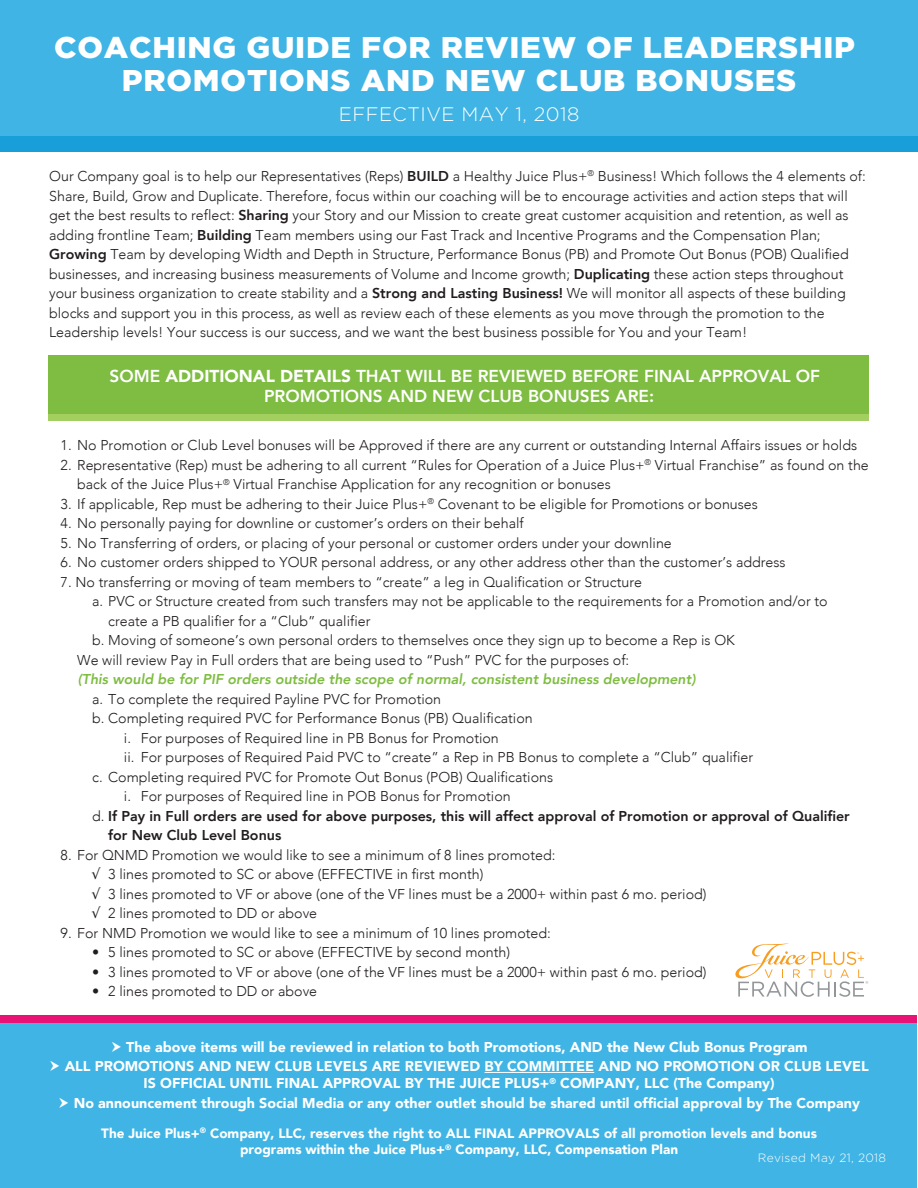
<style>
.page{position:relative;width:918px;height:1188px;background:#fff}
.page>*{position:absolute;margin:0;border:0;box-sizing:border-box;transform-origin:0 0}
.t1{font:900 30px/33px "Gotham";letter-spacing:.025em;color:#fff;text-align:center}
.t2{font:300 19.5px "Gotham";letter-spacing:.025em;color:#fff}
.t3{font:800 17.25px/20.7px "Avenir";color:#fff}
.t4{font:300 14.25px/19.5px "Avenir";color:#211d1e}
.t5{font:900 14.25px/19.5px "Avenir";color:#fff;text-align:center}
.t6{font:800 14.25px "Avenir";color:#211d1e}
.t7{font:italic 800 14.25px "Avenir";color:#7ebd41}
.t8{font:900 13.5px/16.5px "Avenir";color:#fff;text-align:center}
.t9{font:300 12px "Gotham";letter-spacing:.025em;color:#fff}
.s1{font-weight:800}
.s2{font-weight:900}
.s3{font-weight:300}
</style>
<div class="page">
<div style="left:0;top:1018px;width:917px;height:170px;background:#40b4e4"></div>
<div style="left:48px;top:356px;width:820px;height:59px;background:#7ebd41"></div>
<div style="left:48px;top:415px;width:820px;height:6px;background:#a2cf5f"></div>
<div style="left:0;top:0;width:918px;height:148px;background:#40b4e4"></div>
<svg style="left:735px;top:943px;width:133px;height:54px"></svg>
<div style="left:0;top:1015px;width:917px;height:8px;background:#e91275"></div>
<div style="left:0;top:136px;width:918px;height:16px;background:#189fda"></div>
<hr style="left:485px;top:1072px;width:109px;height:1px;background:#fff">
<h1 class="t1" style="left:54px;top:30px;width:803px">COACHING GUIDE FOR REVIEW OF LEADERSHIP<br>PROMOTIONS AND NEW CLUB BONUSES</h1>
<h2 class="t2" style="left:339px;top:103px;width:242px">EFFECTIVE MAY 1, 2018</h2>
<p class="t4" style="left:49px;top:166px;width:818px">Our Company goal is to help our Representatives (Reps) <span class="s1">BUILD</span> a Healthy Juice Plus+<sup>®</sup> Business! Which follows the 4 elements of:<br>Share, Build, Grow and Duplicate. Therefore, focus within our coaching will be to encourage activities and action steps that will get the best results to reflect: <span class="s1">Sharing</span> your Story and our Mission to create great customer acquisition and retention, as well as adding frontline Team; <span class="s1">Building</span> Team members using our Fast Track and Incentive Programs and the Compensation Plan; <span class="s1">Growing</span> Team by developing Width and Depth in Structure, Performance Bonus (PB) and Promote Out Bonus (POB) Qualified businesses, and increasing business measurements of Volume and Income growth; <span class="s1">Duplicating</span> these action steps throughout your business organization to create stability and a <span class="s1">Strong and Lasting Business!</span> We will monitor all aspects of these building blocks and support you in this process, as well as review each of these elements as you move through the promotion to the Leadership levels! Your success is our success, and we want the best business possible for You and your Team!</p>
<p class="t3" style="left:264px;top:365px;width:558px;text-indent:-154px">SOME <span class="s2">ADDITIONAL DETAILS</span> THAT WILL BE REVIEWED BEFORE FINAL APPROVAL OF<br>PROMOTIONS AND NEW CLUB BONUSES ARE:</p>
<p class="t4" style="left:61px;top:436px;width:798px">1. No Promotion or Club Level bonuses will be Approved if there are any current or outstanding Internal Affairs issues or holds</p>
<p class="t4" style="left:77px;top:455px;width:793px;text-indent:-17px">2. Representative (Rep) must be adhering to all current “Rules for Operation of a Juice Plus+<sup>®</sup> Virtual Franchise” as found on the back of the Juice Plus+<sup>®</sup> Virtual Franchise Application for any recognition or bonuses</p>
<p class="t4" style="left:61px;top:494px;width:699px">3. If applicable, Rep must be adhering to their Juice Plus+<sup>®</sup> Covenant to be eligible for Promotions or bonuses</p>
<p class="t4" style="left:61px;top:514px;width:465px">4. No personally paying for downline or customer’s orders on their behalf</p>
<p class="t4" style="left:61px;top:533px;width:613px">5. No Transferring of orders, or placing of your personal or customer orders under your downline</p>
<p class="t4" style="left:61px;top:553px;width:727px">6. No customer orders shipped to YOUR personal address, or any other address other than the customer’s address</p>
<p class="t4" style="left:61px;top:572px;width:583px">7. No transferring or moving of team members to “create” a leg in Qualification or Structure</p>
<p class="t4" style="left:92px;top:592px;width:737px">a. PVC or Structure created from such transfers may not be applicable to the requirements for a Promotion and/or to</p>
<p class="t4" style="left:108px;top:611px;width:264px">create a PB qualifier for a “Club” qualifier</p>
<p class="t4" style="left:92px;top:631px;width:644px">b. Moving of someone’s own personal orders to themselves once they sign up to become a Rep is OK</p>
<p class="t4" style="left:77px;top:650px;width:554px">We will review Pay in Full orders that are being used to “Push” PVC for the purposes of:</p>
<p class="t7" style="left:78px;top:671px;width:619px">(This would be for PIF orders outside the scope of normal, consistent business development)</p>
<p class="t4" style="left:92px;top:689px;width:351px">a. To complete the required Payline PVC for Promotion</p>
<p class="t4" style="left:92px;top:709px;width:442px">b. Completing required PVC for Performance Bonus (PB) Qualification</p>
<p class="t4" style="left:124px;top:728px;width:376px">i. For purposes of Required line in PB Bonus for Promotion</p>
<p class="t4" style="left:124px;top:748px;width:631px">ii. For purposes of Required Paid PVC to “create” a Rep in PB Bonus to complete a “Club” qualifier</p>
<p class="t4" style="left:92px;top:767px;width:463px">c. Completing required PVC for Promote Out Bonus (POB) Qualifications</p>
<p class="t4" style="left:124px;top:787px;width:388px">i. For purposes of Required line in POB Bonus for Promotion</p>
<p class="t6" style="left:92px;top:805px;width:759px"><span class="s3">d.</span> If Pay in Full orders are used for above purposes, this will affect approval of Promotion or approval of Qualifier</p>
<p class="t6" style="left:108px;top:824px;width:175px">for New Club Level Bonus</p>
<p class="t4" style="left:92px;top:845px;width:616px;text-indent:-32px">8. For QNMD Promotion we would like to see a minimum of 8 lines promoted:<br>√ 3 lines promoted to SC or above (EFFECTIVE in first month)<br>√ 3 lines promoted to VF or above (one of the VF lines must be a 2000+ within past 6 mo. period) √ 2 lines promoted to DD or above</p>
<p class="t4" style="left:61px;top:923px;width:492px">9. For NMD Promotion we would like to see a minimum of 10 lines promoted:</p>
<p class="t4" style="left:92px;top:943px;width:420px">• 5 lines promoted to SC or above (EFFECTIVE by second month)</p>
<p class="t4" style="left:92px;top:962px;width:616px">• 3 lines promoted to VF or above (one of the VF lines must be a 2000+ within past 6 mo. period)</p>
<p class="t4" style="left:92px;top:982px;width:227px">• 2 lines promoted to DD or above</p>
<p class="t5" style="left:65px;top:1037px;width:806px">The above items will be reviewed in relation to both Promotions, AND the New Club Bonus Program<br>ALL PROMOTIONS AND NEW CLUB LEVELS ARE REVIEWED BY COMMITTEE AND NO PROMOTION OR CLUB LEVEL</p>
<p class="t5" style="left:74px;top:1073px;width:788px;text-align:left;text-indent:70px">IS OFFICIAL UNTIL FINAL APPROVAL BY THE JUICE PLUS+<sup>®</sup> COMPANY, LLC (The Company)<br>No announcement through Social Media or any other outlet should be shared until official approval by The Company</p>
<p class="t8" style="left:101px;top:1125px;width:717px">The Juice Plus+<sup>®</sup> Company, LLC, reserves the right to ALL FINAL APPROVALS of all promotion levels and bonus programs within the Juice Plus+<sup>®</sup> Company, LLC, Compensation Plan</p>
<p class="t9" style="left:758px;top:1151px;width:130px">Revised May 21, 2018</p>
</div>
